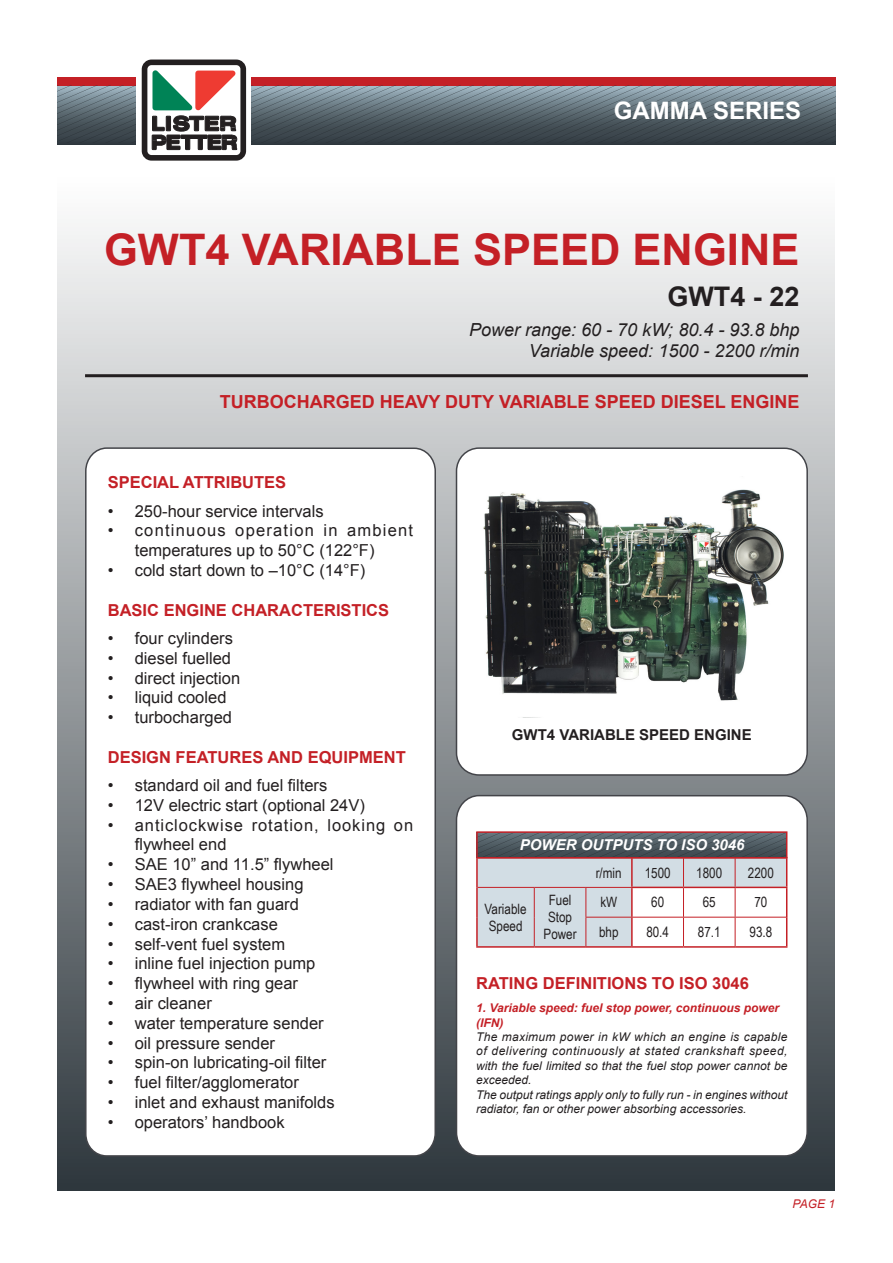
<style>
.page{position:relative;width:893px;height:1263px;background:#fff}
.page>*{position:absolute;margin:0;border:0;box-sizing:border-box;transform-origin:0 0}
.Headline{font:700 43.5px "Arial";color:#c42026}
.Headline_2{font:700 27px "Arial";color:#231f20}
.Headline__Series{font:700 24px "Arial";color:#fff}
.Power_Ranges{font:italic 18px "Arial";color:#231f20}
.Headline_1{font:700 18px "Arial";color:#c42026}
.Body_Text{font:16.5px "Arial";color:#231f20}
.Headline_3{font:700 16.5px "Arial";color:#c42026}
.Body_Text-2{font:16.5px/19.8px "Arial";letter-spacing:.075em;color:#231f20}
.Body_Text-3{font:16.5px/19.8px "Arial";letter-spacing:.055em;color:#231f20}
.Running_head{font:700 15px "Arial";color:#231f20}
.Table_head{font:italic 700 15px "Arial";color:#fff}
.Table_text_narrow{font:14.25px/17.1px "Arial Narrow";color:#231f20}
.t1{font:italic 12px/14.4px "Arial";color:#231f20;text-align:justify}
.Caption_bold{font:italic 700 12px/14.4px "Arial";color:#c42026}
.Page_numeration{font:italic 12px "Arial";color:#c42026}
</style>
<div class="page">
<div style="left:58px;top:177px;width:777px;height:1014px;background:linear-gradient(to bottom,#fefefe,#2e373d)"></div>
<div style="left:58px;top:77px;width:777px;height:9px;background:#c42026"></div>
<svg style="left:58px;top:86px;width:69px;height:57px;background:#5c6a72"></svg>
<svg style="left:127px;top:86px;width:708px;height:57px;background:#5c6a72"></svg>
<div style="left:137px;top:52px;width:114px;height:117px;background:#fff"></div>
<div style="left:142px;top:60px;width:104px;height:101px;background:#231f20;border-radius:10px"></div>
<div style="left:147px;top:65px;width:93px;height:90px;background:#fff;border-radius:4px"></div>
<svg style="left:152px;top:70px;width:83px;height:40px"></svg>
<svg style="left:152px;top:116px;width:85px;height:34px"></svg>
<hr style="left:85px;top:374px;width:723px;height:3px;background:#231f20">
<div style="left:86px;top:448px;width:349px;height:708px;background:#fff;border-radius:22px"></div>
<div style="left:85px;top:447px;width:351px;height:710px;border:2px solid #434449;border-radius:22px"></div>
<div style="left:456px;top:796px;width:351px;height:360px;background:#fff;border-radius:23px"></div>
<div style="left:456px;top:795px;width:352px;height:362px;border:2px solid #434449;border-radius:23px"></div>
<div style="left:456px;top:448px;width:351px;height:327px;background:#fff;border-radius:23px"></div>
<div style="left:456px;top:447px;width:352px;height:329px;border:2px solid #434449;border-radius:23px"></div>
<img style="left:483px;top:489px;width:301px;height:212px">
<hr style="left:476px;top:858px;width:2px;height:29px;background:#c42026">
<hr style="left:476px;top:887px;width:2px;height:30px;background:#c42026">
<hr style="left:476px;top:917px;width:2px;height:29px;background:#c42026">
<hr style="left:476px;top:946px;width:58px;height:2px;background:#c42026">
<hr style="left:534px;top:946px;width:52px;height:2px;background:#c42026">
<svg style="left:477px;top:858px;width:310px;height:89px"></svg>
<hr style="left:586px;top:946px;width:46px;height:2px;background:#c42026">
<hr style="left:632px;top:946px;width:51px;height:2px;background:#c42026">
<hr style="left:683px;top:946px;width:52px;height:2px;background:#c42026">
<hr style="left:735px;top:946px;width:52px;height:2px;background:#c42026">
<svg style="left:479px;top:834px;width:305px;height:21px;background:#4e5b62"></svg>
<div style="left:476px;top:831px;width:311px;height:27px;border:2px solid #c42026"></div>
<p class="Headline__Series" style="left:614px;top:94px;width:189px">GAMMA SERIES</p>
<p class="Headline" style="left:104px;top:220px;width:691px">GWT4 VARIABLE SPEED ENGINE</p>
<p class="Headline_2" style="left:667px;top:278px;width:134px">GWT4 - 22</p>
<p class="Power_Ranges" style="left:469px;top:318px;width:332px">Power range: 60 - 70 kW; 80.4 - 93.8 bhp</p>
<p class="Power_Ranges" style="left:529px;top:339px;width:272px">Variable speed: 1500 - 2200 r/min</p>
<p class="Headline_1" style="left:220px;top:390px;width:117px">TURBOCHARGE</p>
<p class="Headline_1" style="left:362px;top:390px;width:323px">D HEAVY DUTY VARIABLE SPEED DIESE</p>
<p class="Headline_1" style="left:715px;top:390px;width:84px">L ENGINE</p>
<p class="Headline_3" style="left:108px;top:471px;width:86px">SPECIAL ATTRI</p>
<p class="Headline_3" style="left:230px;top:471px;width:36px">BUTES</p>
<p class="Body_Text" style="left:108px;top:500px;width:217px">• 250-hour service intervals</p>
<p class="Body_Text-2" style="left:135px;top:521px;width:280px;text-indent:-27px">• continuous operation in ambient temperatures up to 50°C (122°F)</p>
<p class="Body_Text" style="left:108px;top:559px;width:259px">• cold start down to –10°C (14°F)</p>
<p class="Headline_3" style="left:108px;top:599px;width:206px">BASIC ENGI NE CHARACTERISTI</p>
<p class="Headline_3" style="left:366px;top:599px;width:23px">CS</p>
<p class="Body_Text" style="left:108px;top:627px;width:127px">• four cylinders</p>
<p class="Body_Text" style="left:108px;top:647px;width:125px">• diesel fuelled</p>
<p class="Body_Text" style="left:108px;top:667px;width:134px">• direct injection</p>
<p class="Body_Text" style="left:108px;top:687px;width:120px">• liquid cooled</p>
<p class="Body_Text" style="left:108px;top:706px;width:126px">• turbocharged</p>
<p class="Headline_3" style="left:108px;top:746px;width:11px">DESIG</p>
<p class="Headline_3" style="left:159px;top:746px;width:82px">N FEATURES</p>
<p class="Headline_3" style="left:267px;top:746px;width:139px">AND EQUIPMENT</p>
<p class="Body_Text" style="left:108px;top:774px;width:221px">• standard oil and fuel filters</p>
<p class="Body_Text" style="left:108px;top:794px;width:259px">• 12V electric start (optional 24V)</p>
<p class="Body_Text-3" style="left:135px;top:815px;width:280px;text-indent:-27px">• anticlockwise rotation, looking on flywheel end</p>
<p class="Body_Text" style="left:108px;top:854px;width:227px">• SAE 10” and 11.5” flywheel</p>
<p class="Body_Text" style="left:108px;top:873px;width:197px">• SAE3 flywheel housing</p>
<p class="Body_Text" style="left:108px;top:893px;width:193px">• radiator with fan guard</p>
<p class="Body_Text" style="left:108px;top:913px;width:172px">• cast-iron crankcase</p>
<p class="Body_Text" style="left:108px;top:933px;width:179px">• self-vent fuel system</p>
<p class="Body_Text" style="left:108px;top:953px;width:209px">• inline fuel injection pump</p>
<p class="Body_Text" style="left:108px;top:972px;width:192px">• flywheel with ring gear</p>
<p class="Body_Text" style="left:108px;top:992px;width:106px">• air cleaner</p>
<p class="Body_Text" style="left:108px;top:1012px;width:217px">• water temperature sender</p>
<p class="Body_Text" style="left:108px;top:1032px;width:169px">• oil pressure sender</p>
<p class="Body_Text" style="left:108px;top:1052px;width:220px">• spin-on lubricating-oil filter</p>
<p class="Body_Text" style="left:108px;top:1071px;width:193px">• fuel filter/agglomerator</p>
<p class="Body_Text" style="left:108px;top:1091px;width:228px">• inlet and exhaust manifolds</p>
<p class="Body_Text" style="left:108px;top:1111px;width:178px">• operators’ handbook</p>
<p class="Running_head" style="left:512px;top:725px;width:239px">GWT4 VARIABLE SPEED ENGINE</p>
<p class="Table_head" style="left:520px;top:835px;width:226px">Power outputs to iso 3046</p>
<p class="Table_text_narrow" style="left:596px;top:863px;width:27px">r/min</p>
<p class="Table_text_narrow" style="left:645px;top:863px;width:27px">1500</p>
<p class="Table_text_narrow" style="left:696px;top:863px;width:27px">1800</p>
<p class="Table_text_narrow" style="left:748px;top:863px;width:27px">2200</p>
<p class="Table_text_narrow" style="left:485px;top:900px;width:44px">Variable<br>Speed</p>
<p class="Table_text_narrow" style="left:543px;top:891px;width:35px;text-align:center">Fuel<br>Stop<br>Power</p>
<p class="Table_text_narrow" style="left:600px;top:893px;width:18px">kW</p>
<p class="Table_text_narrow" style="left:651px;top:893px;width:14px">60</p>
<p class="Table_text_narrow" style="left:703px;top:893px;width:14px">65</p>
<p class="Table_text_narrow" style="left:754px;top:893px;width:14px">70</p>
<p class="Table_text_narrow" style="left:599px;top:923px;width:21px">bhp</p>
<p class="Table_text_narrow" style="left:646px;top:923px;width:24px">80.4</p>
<p class="Table_text_narrow" style="left:698px;top:923px;width:24px">87.1</p>
<p class="Table_text_narrow" style="left:749px;top:923px;width:24px">93.8</p>
<p class="Headline_3" style="left:476px;top:972px;width:274px">RATING DEFINITIONS TO ISO 3046</p>
<p class="Caption_bold" style="left:476px;top:1001px;width:305px">1. Variable speed: fuel stop power, continuous power (IFN)</p>
<p class="t1" style="left:476px;top:1030px;width:313px">The maximum power in kW which an engine is capable of delivering continuously at stated crankshaft speed, with the fuel limited so that the fuel stop power cannot be exceeded.</p>
<p class="t1" style="left:476px;top:1087px;width:313px">The output ratings apply only to fully run - in engines without radiator, fan or other power absorbing accessories.</p>
<p class="Page_numeration" style="left:793px;top:1196px;width:44px">PAGE 1</p>
</div>
